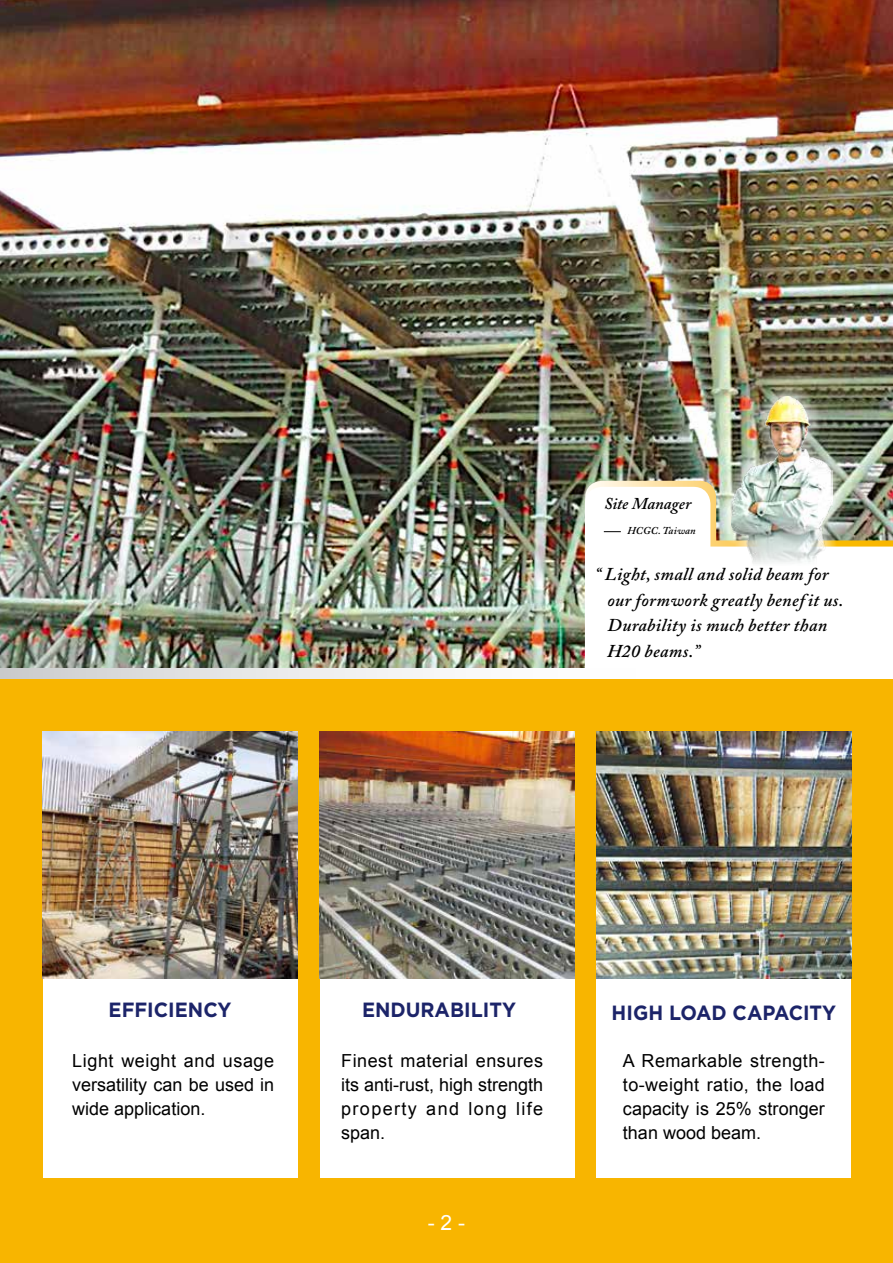
<style>
.page{position:relative;width:893px;height:1263px;background:#fff}
.page>*{position:absolute;margin:0;border:0;box-sizing:border-box;transform-origin:0 0}
.t1{font:21px "Arial";color:#fff}
.t2{font:700 20.55px "Gotham";color:#1c2469;scale:.95 1}
.t3{font:18px/24px "Arial";color:#000;text-align:justify}
.t4{font:italic 600 18px/25.5px "Adobe Caslon Pro";letter-spacing:.02em;color:#000}
.t5{font:italic 600 16.5px "Adobe Caslon Pro";color:#000}
.t6{font:italic 600 10.5px "Adobe Caslon Pro";letter-spacing:.02em;color:#000}
</style>
<div class="page">
<img style="left:0;top:0;width:893px;height:668px">
<svg style="left:585px;top:487px;width:308px;height:181px"></svg>
<div style="left:0;top:678px;width:893px;height:585px;background:#f8b500"></div>
<div style="left:43px;top:915px;width:254px;height:263px;background:#fff"></div>
<div style="left:320px;top:915px;width:254px;height:263px;background:#fff"></div>
<div style="left:597px;top:915px;width:254px;height:263px;background:#fff"></div>
<img style="left:43px;top:731px;width:254px;height:247px">
<img style="left:320px;top:731px;width:254px;height:247px">
<img style="left:597px;top:731px;width:254px;height:247px">
<svg style="left:0;top:668px;width:893px;height:11px"></svg>
<img style="left:719px;top:384px;width:126px;height:194px">
<img style="left:731px;top:396px;width:101px;height:169px">
<svg style="left:604px;top:531px;width:17px;height:1px"></svg>
<p class="t5" style="left:604px;top:494px;width:89px">Site Manager</p>
<p class="t6" style="left:627px;top:524px;width:70px">HCGC. Taiwan</p>
<p class="t4" style="left:607px;top:561px;width:238px;text-indent:-13px">“ Light, small and solid beam for our formwork greatly benef it us.<br>Durability is much better than<br>H20 beams.”</p>
<p class="t2" style="left:109px;top:996px;width:131px">EFFICIENCY</p>
<p class="t2" style="left:362px;top:996px;width:164px">ENDURABILITY</p>
<p class="t2" style="left:612px;top:999px;width:238px">HIGH LOAD CAPACITY</p>
<p class="t3" style="left:72px;top:1049px;width:203px">Light weight and usage versatility can be used in wide application.</p>
<p class="t3" style="left:341px;top:1049px;width:204px">Finest material ensures its anti-rust, high strength property and long life span.</p>
<p class="t3" style="left:623px;top:1049px;width:203px">A Remarkable strength&shy;to-weight ratio, the load capacity is 25% stronger than wood beam.</p>
<p class="t1" style="left:428px;top:1209px;width:39px">- 2 -</p>
</div>
